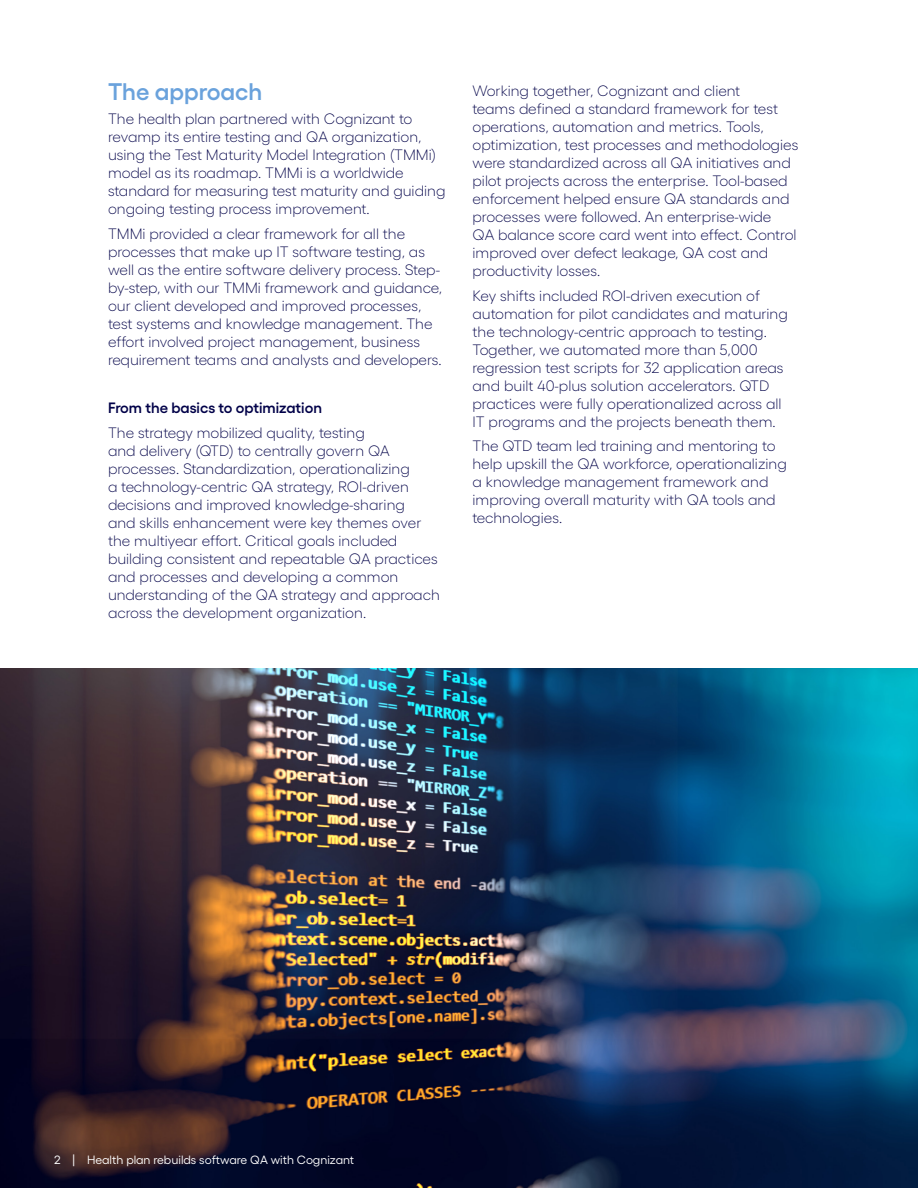
<style>
.page{position:relative;width:918px;height:1188px;background:#fff}
.page>*{position:absolute;margin:0;border:0;box-sizing:border-box;transform-origin:0 0}
.Body_text{font:600 24px "Gellix";color:#6aa2dc}
.Body_text-2{font:300 15px/18px "Gellix";color:#000048}
.Body_text-3{font:600 15px "Gellix";color:#000048}
.Folio_Centered_8_10{font:12px "Gellix";color:#fff}
</style>
<div class="page">
<img style="left:0;top:669px;width:918px;height:519px">
<p class="Body_text" style="left:108px;top:73px;width:156px">The approach</p>
<p class="Body_text-2" style="left:108px;top:109px;width:339px">The health plan partnered with Cognizant to revamp its entire testing and QA organization, using the Test Maturity Model Integration (TMMi) model as its roadmap. TMMi is a worldwide standard for measuring test maturity and guiding ongoing testing process improvement.</p>
<p class="Body_text-2" style="left:108px;top:223px;width:336px">TMMi provided a clear framework for all the processes that make up IT software testing, as well as the entire software delivery process. Step&shy;by-step, with our TMMi framework and guidance, our client developed and improved processes, test systems and knowledge management. The effort involved project management, business requirement teams and analysts and developers.</p>
<p class="Body_text-3" style="left:108px;top:396px;width:216px">From the basics to optimization</p>
<p class="Body_text-2" style="left:108px;top:422px;width:333px">The strategy mobilized quality, testing<br>and delivery (QTD) to centrally govern QA processes. Standardization, operationalizing<br>a technology-centric QA strategy, ROI-driven decisions and improved knowledge-sharing<br>and skills enhancement were key themes over the multiyear effort. Critical goals included building consistent and repeatable QA practices and processes and developing a common understanding of the QA strategy and approach across the development organization.</p>
<p class="Body_text-2" style="left:472px;top:81px;width:327px">Working together, Cognizant and client<br>teams defined a standard framework for test operations, automation and metrics. Tools, optimization, test processes and methodologies were standardized across all QA initiatives and pilot projects across the enterprise. Tool-based enforcement helped ensure QA standards and processes were followed. An enterprise-wide<br>QA balance score card went into effect. Control improved over defect leakage, QA cost and productivity losses.</p>
<p class="Body_text-2" style="left:472px;top:285px;width:317px">Key shifts included ROI-driven execution of automation for pilot candidates and maturing the technology-centric approach to testing.<br>Together, we automated more than 5,000 regression test scripts for 32 application areas and built 40-plus solution accelerators. QTD practices were fully operationalized across all IT programs and the projects beneath them.</p>
<p class="Body_text-2" style="left:472px;top:435px;width:316px">The QTD team led training and mentoring to help upskill the QA workforce, operationalizing a knowledge management framework and improving overall maturity with QA tools and technologies.</p>
<p class="Folio_Centered_8_10" style="left:54px;top:1151px;width:302px">2 | Health plan rebuilds software QA with Cognizant</p>
</div>
